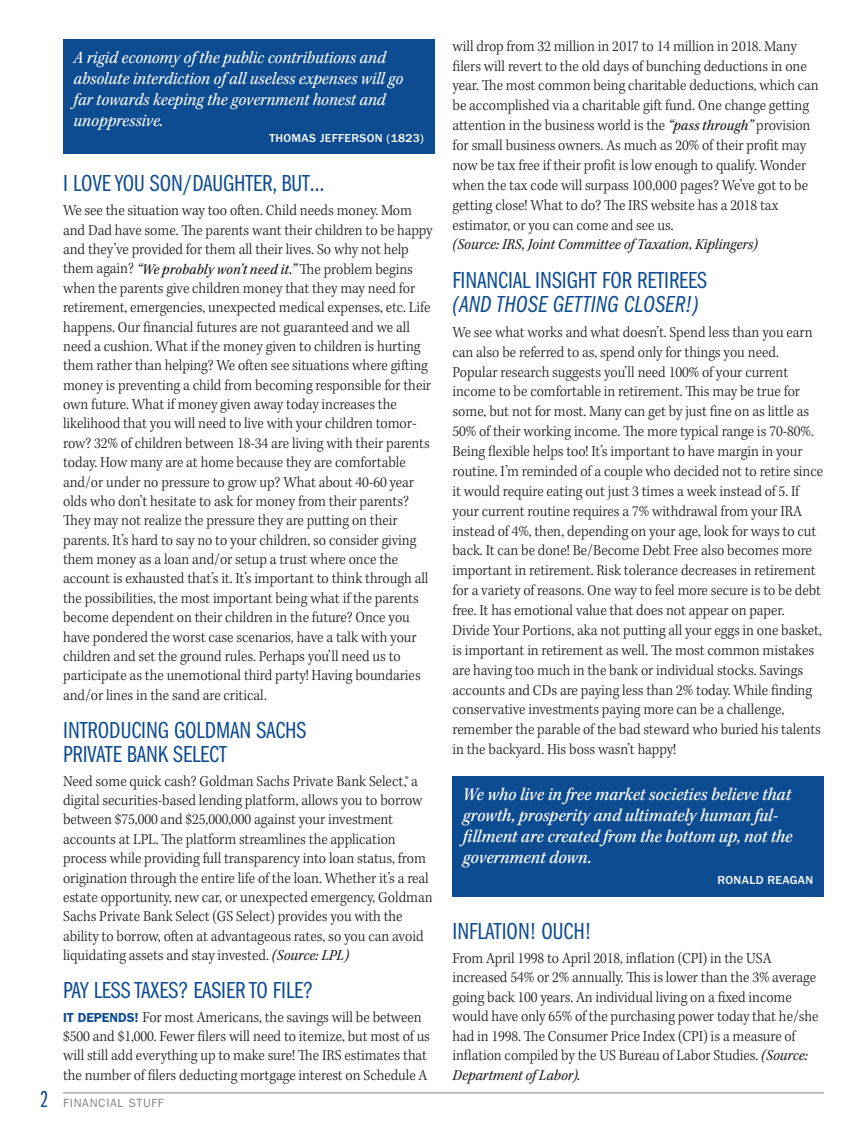
<style>
.page{position:relative;width:865px;height:1133px;background:#fff}
.page>*{position:absolute;margin:0;border:0;box-sizing:border-box;transform-origin:0 0}
.t1{font:24px/24.3px "ITC Franklin Gothic Std Bk Cp";color:#0d4c91}
.t2{font:24px "ITC Franklin Gothic Std Bk Cp It";color:#0d4c91}
.t3{font:18.75px/21px "Kepler Std Medium Scn It";letter-spacing:-.005em;color:#fff}
.t4{font:18px/21px "Kepler Std Scn It";letter-spacing:-.005em;color:#fff}
.t5{font:15.75px/19.4px "Kepler Std Light Scn";letter-spacing:-.005em;color:#231f20}
.t6{font:15.75px "Kepler Std Scn It";letter-spacing:-.005em;color:#231f20}
.t7{font:500 12px "ITC Franklin Gothic Std";letter-spacing:.03em;color:#fff}
.t8{font:12px "ITC Franklin Gothic Std";letter-spacing:.055em;color:#808285}
.s1{font-family:"Kepler Std Medium Scn It";font-size:15.3px}
.s2{font-family:"Kepler Std Scn It"}
.s3{font-family:"ITC Franklin Gothic Std";font-weight:600;font-size:13.2px;color:#0d4c91}
.s4{font-family:"ITC Franklin Gothic Std Bk X Cp";font-size:24px;color:#0d4c91}
</style>
<div class="page">
<hr style="left:63px;top:1092px;width:761px;height:1px;background:#808285">
<div style="left:63px;top:40px;width:371px;height:114px;background:#0d4c91"></div>
<div style="left:452px;top:776px;width:372px;height:119px;background:#0d4c91"></div>
<p class="t4" style="left:74px;top:47px;width:331px">A rigid economy of the public contributions and absolute interdiction of all useless expenses will go far towards keeping the government honest and unoppressive.</p>
<p class="t7" style="left:269px;top:132px;width:156px">THOMAS JEFFERSON (1823)</p>
<h1 class="t1" style="left:63px;top:172px;width:263px">I LOVE YOU SON/DAUGHTER, BUT…</h1>
<p class="t5" style="left:63px;top:201px;width:371px">We see the situation way too often. Child needs money. Mom and Dad have some. The parents want their children to be happy and they’ve provided for them all their lives. So why not help them again? <span class="s1">“We probably won’t need it.”</span> The problem begins when the parents give children money that they may need for retirement, emergencies, unexpected medical expenses, etc. Life happens. Our financial futures are not guaranteed and we all need a cushion. What if the money given to children is hurting them rather than helping? We often see situations where gifting money is preventing a child from becoming responsible for their own future. What if money given away today increases the likelihood that you will need to live with your children tomor&shy;row? 32% of children between 18-34 are living with their parents today. How many are at home because they are comfortable and/or under no pressure to grow up? What about 40-60 year olds who don’t hesitate to ask for money from their parents?<br>They may not realize the pressure they are putting on their parents. It’s hard to say no to your children, so consider giving them money as a loan and/or setup a trust where once the account is exhausted that’s it. It’s important to think through all the possibilities, the most important being what if the parents become dependent on their children in the future? Once you have pondered the worst case scenarios, have a talk with your children and set the ground rules. Perhaps you’ll need us to participate as the unemotional third party! Having boundaries and/or lines in the sand are critical.</p>
<h1 class="t1" style="left:63px;top:717px;width:245px">INTRODUCING GOLDMAN SACHS<br>PRIVATE BANK SELECT</h1>
<p class="t5" style="left:63px;top:771px;width:371px">Need some quick cash? Goldman Sachs Private Bank Select,® a digital securities-based lending platform, allows you to borrow between $75,000 and $25,000,000 against your investment accounts at LPL. The platform streamlines the application process while providing full transparency into loan status, from origination through the entire life of the loan. Whether it’s a real estate opportunity, new car, or unexpected emergency, Goldman Sachs Private Bank Select (GS Select) provides you with the ability to borrow, often at advantageous rates, so you can avoid liquidating assets and stay invested. <span class="s2">(Source: LPL)</span></p>
<h1 class="t1" style="left:63px;top:978px;width:251px">PAY LESS TAXES? EASIER TO FILE?</h1>
<p class="t5" style="left:63px;top:1007px;width:368px"><span class="s3">IT DEPENDS!</span> For most Americans, the savings will be between $500 and $1,000. Fewer filers will need to itemize, but most of us will still add everything up to make sure! The IRS estimates that the number of filers deducting mortgage interest on Schedule A</p>
<p class="t8" style="left:41px;top:1095px;width:125px"><span class="s4">2</span> FINANCIAL STUFF</p>
<p class="t5" style="left:452px;top:36px;width:368px;line-height:19.8px">will drop from 32 million in 2017 to 14 million in 2018. Many filers will revert to the old days of bunching deductions in one year. The most common being charitable deductions, which can be accomplished via a charitable gift fund. One change getting attention in the business world is the <span class="s1">“pass through”</span> provision for small business owners. As much as 20% of their profit may now be tax free if their profit is low enough to qualify. Wonder when the tax code will surpass 100,000 pages? We’ve got to be getting close! What to do? The IRS website has a 2018 tax estimator, or you can come and see us.</p>
<p class="t6" style="left:452px;top:235px;width:307px">(Source: IRS, Joint Committee of Taxation, Kiplingers)</p>
<h1 class="t1" style="left:452px;top:268px;width:256px">FINANCIAL INSIGHT FOR RETIREES</h1>
<h1 class="t2" style="left:452px;top:291px;width:248px">(AND THOSE GETTING CLOSER!)</h1>
<p class="t5" style="left:452px;top:322px;width:372px;line-height:19.8px">We see what works and what doesn’t. Spend less than you earn can also be referred to as, spend only for things you need.<br>Popular research suggests you’ll need 100% of your current income to be comfortable in retirement. This may be true for some, but not for most. Many can get by just fine on as little as 50% of their working income. The more typical range is 70-80%.<br>Being flexible helps too! It’s important to have margin in your routine. I’m reminded of a couple who decided not to retire since it would require eating out just 3 times a week instead of 5. If your current routine requires a 7% withdrawal from your IRA instead of 4%, then, depending on your age, look for ways to cut back. It can be done! Be/Become Debt Free also becomes more important in retirement. Risk tolerance decreases in retirement for a variety of reasons. One way to feel more secure is to be debt free. It has emotional value that does not appear on paper.<br>Divide Your Portions, aka not putting all your eggs in one basket, is important in retirement as well. The most common mistakes are having too much in the bank or individual stocks. Savings accounts and CDs are paying less than 2% today. While finding conservative investments paying more can be a challenge, remember the parable of the bad steward who buried his talents in the backyard. His boss wasn’t happy!</p>
<p class="t3" style="left:463px;top:783px;width:331px">We who live in free market societies believe that growth, prosperity and ultimately human ful&shy;fillment are created from the bottom up, not the government down.</p>
<p class="t7" style="left:717px;top:873px;width:97px">RONALD REAGAN</p>
<h1 class="t1" style="left:452px;top:919px;width:140px">INFLATION! OUCH!</h1>
<p class="t5" style="left:452px;top:948px;width:367px">From April 1998 to April 2018, inflation (CPI) in the USA increased 54% or 2% annually. This is lower than the 3% average going back 100 years. An individual living on a fixed income would have only 65% of the purchasing power today that he/she had in 1998. The Consumer Price Index (CPI) is a measure of inflation compiled by the US Bureau of Labor Studies. <span class="s2">(Source:</span></p>
<p class="t6" style="left:452px;top:1065px;width:130px">Department of Labor).</p>
</div>
